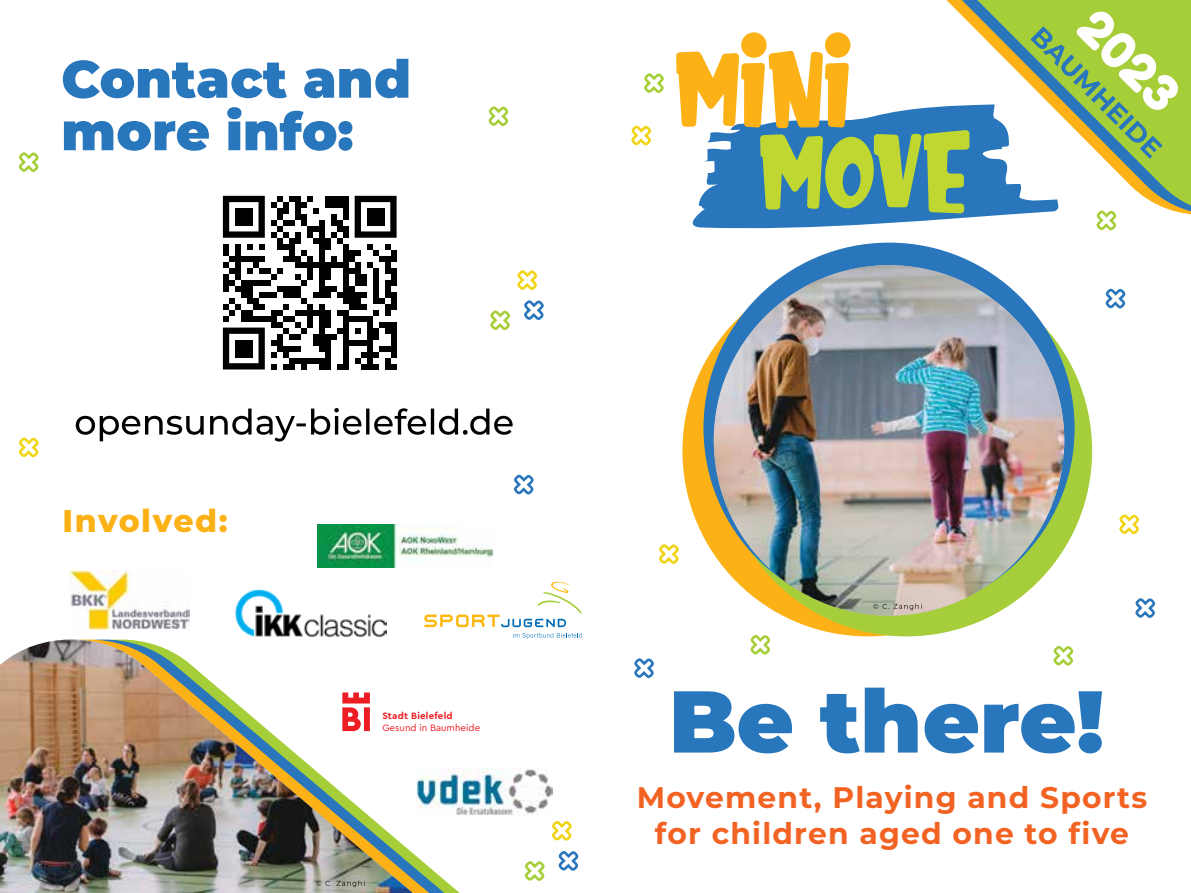
<style>
.page{position:relative;width:1191px;height:893px;background:#fff}
.page>*{position:absolute;margin:0;border:0;box-sizing:border-box;transform-origin:0 0}
.t1{font:900 87.5px "Montserrat";color:#2876bc}
.t2{font:900 52.5px/52.5px "Montserrat";color:#2876bc}
.t3{font:49px "Fredoka One";color:#fff}
.t4{font:800 31.5px "Montserrat";letter-spacing:.05em;color:#fcb116}
.t5{font:700 29.75px/35.7px "Montserrat";letter-spacing:.04em;color:#f26323;text-align:center}
.t6{font:9.8px "Cera Bielefeld";color:#ed1d24}
.t7{font:700 9.8px "Cera Bielefeld";letter-spacing:.02em;color:#ed1d24}
</style>
<div class="page">
<div style="left:682px;top:265px;width:371px;height:371px;background:#fcb116;border-radius:50%"></div>
<div style="left:721px;top:265px;width:371px;height:371px;background:#a6ce3a;border-radius:50%"></div>
<div style="left:703px;top:243px;width:371px;height:371px;background:#2976bc;border-radius:50%"></div>
<img style="left:714px;top:265px;width:350px;height:351px;border-radius:175px">
<svg style="left:631px;top:125px;width:20px;height:21px"></svg>
<svg style="left:644px;top:73px;width:20px;height:20px"></svg>
<svg style="left:962px;top:0;width:229px;height:212px;fill:#a6ce39"></svg>
<svg style="left:386px;top:631px;width:44px;height:262px"></svg>
<img style="left:0;top:639px;width:413px;height:254px">
<svg style="left:1119px;top:514px;width:21px;height:21px"></svg>
<svg style="left:1135px;top:598px;width:21px;height:20px"></svg>
<svg style="left:1053px;top:645px;width:21px;height:21px"></svg>
<svg style="left:1094px;top:209px;width:24px;height:22px"></svg>
<svg style="left:750px;top:634px;width:21px;height:21px"></svg>
<svg style="left:1105px;top:288px;width:21px;height:21px"></svg>
<svg style="left:634px;top:658px;width:20px;height:20px"></svg>
<svg style="left:659px;top:544px;width:20px;height:20px"></svg>
<svg style="left:514px;top:474px;width:20px;height:21px"></svg>
<svg style="left:488px;top:106px;width:21px;height:21px"></svg>
<svg style="left:18px;top:437px;width:21px;height:21px"></svg>
<svg style="left:18px;top:152px;width:21px;height:20px"></svg>
<svg style="left:552px;top:821px;width:20px;height:20px"></svg>
<svg style="left:558px;top:851px;width:21px;height:20px"></svg>
<svg style="left:524px;top:861px;width:21px;height:20px"></svg>
<svg style="left:517px;top:270px;width:21px;height:20px"></svg>
<svg style="left:524px;top:300px;width:20px;height:21px"></svg>
<svg style="left:490px;top:310px;width:20px;height:21px"></svg>
<svg style="left:76px;top:408px;width:436px;height:33px"></svg>
<svg style="left:223px;top:196px;width:173px;height:173px"></svg>
<div style="left:235px;top:208px;width:18px;height:18px;background:#000"></div>
<div style="left:367px;top:208px;width:17px;height:18px;background:#000"></div>
<div style="left:235px;top:340px;width:18px;height:17px;background:#000"></div>
<svg style="left:513px;top:633px;width:69px;height:6px"></svg>
<svg style="left:424px;top:582px;width:157px;height:45px"></svg>
<svg style="left:692px;top:104px;width:366px;height:124px;fill:#2976bc"></svg>
<svg style="left:676px;top:32px;width:293px;height:181px"></svg>
<img style="left:317px;top:525px;width:175px;height:42px">
<img style="left:69px;top:570px;width:120px;height:59px">
<img style="left:236px;top:589px;width:150px;height:48px">
<img style="left:417px;top:769px;width:135px;height:47px">
<svg style="left:1030px;top:26px;width:132px;height:133px"></svg>
<svg style="left:873px;top:604px;width:48px;height:6px"></svg>
<svg style="left:316px;top:881px;width:49px;height:6px"></svg>
<svg style="left:342px;top:692px;width:28px;height:39px"></svg>
<h2 class="t2" style="left:61px;top:51px;width:351px">Contact and more info:</h2>
<p class="t4" style="left:63px;top:499px;width:166px">Involved:</p>
<p class="t7" style="left:382px;top:709px;width:72px">Stadt Bielefeld</p>
<p class="t6" style="left:382px;top:721px;width:99px">Gesund in Baumheide</p>
<h3 class="t3" style="left:1107px;top:-3px;width:121px;rotate:45deg">2023</h3>
<h1 class="t1" style="left:669px;top:663px;width:436px">Be there!</h1>
<p class="t5" style="left:636px;top:779px;width:512px">Movement, Playing and Sports for children aged one to five</p>
</div>
